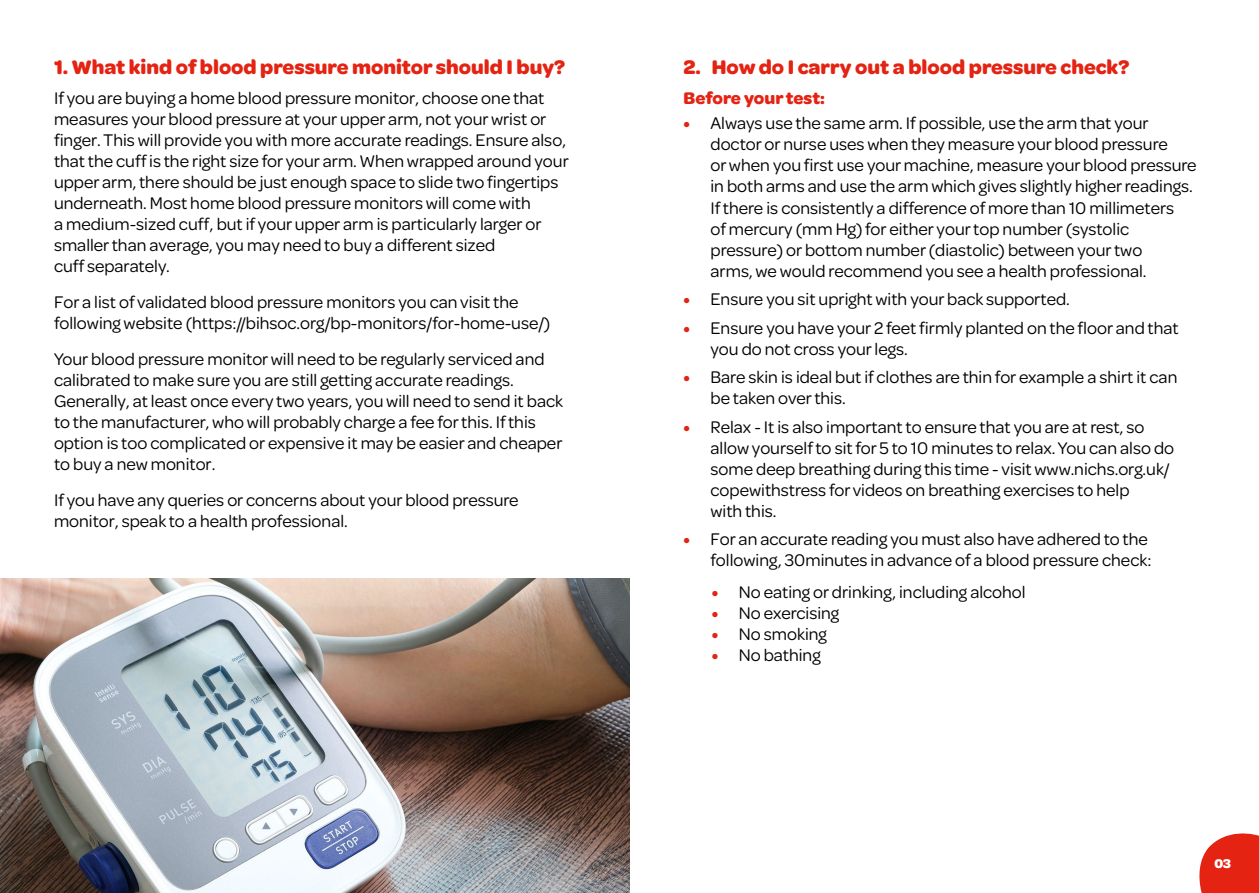
<style>
.page{position:relative;width:1259px;height:893px;background:#fff}
.page>*{position:absolute;margin:0;border:0;box-sizing:border-box;transform-origin:0 0}
.t1{font:700 21px "Omnes";color:#e42313}
.t2{font:18px/21px "Omnes";color:#000}
.t3{font:700 18px "Omnes";color:#e42313}
.t4{font:700 13.5px "Omnes";color:#fff}
.s1{font-weight:700;color:#e42313}
</style>
<div class="page">
<img style="left:0;top:578px;width:629px;height:315px">
<svg style="left:1199px;top:833px;width:60px;height:60px;background:#e73d2f"></svg>
<p class="t1" style="left:54px;top:52px;width:512px">1. What kind of blood pressure monitor should I buy?</p>
<p class="t2" style="left:54px;top:86px;width:516px">If you are buying a home blood pressure monitor, choose one that measures your blood pressure at your upper arm, not your wrist or finger. This will provide you with more accurate readings. Ensure also, that the cuff is the right size for your arm. When wrapped around your upper arm, there should be just enough space to slide two fingertips underneath. Most home blood pressure monitors will come with<br>a medium-sized cuff, but if your upper arm is particularly larger or smaller than average, you may need to buy a different sized<br>cuff separately.</p>
<p class="t2" style="left:54px;top:290px;width:498px">For a list of validated blood pressure monitors you can visit the following website (https://bihsoc.org/bp-monitors/for-home-use/)</p>
<p class="t2" style="left:54px;top:348px;width:510px">Your blood pressure monitor will need to be regularly serviced and calibrated to make sure you are still getting accurate readings.<br>Generally, at least once every two years, you will need to send it back to the manufacturer, who will probably charge a fee for this. If this option is too complicated or expensive it may be easier and cheaper to buy a new monitor.</p>
<p class="t2" style="left:54px;top:489px;width:466px">If you have any queries or concerns about your blood pressure monitor, speak to a health professional.</p>
<p class="t1" style="left:683px;top:52px;width:447px">2. How do I carry out a blood pressure check?</p>
<p class="t3" style="left:683px;top:85px;width:143px">Before your test:</p>
<p class="t2" style="left:710px;top:112px;width:487px;text-indent:-27px"><span class="s1">•</span> Always use the same arm. If possible, use the arm that your doctor or nurse uses when they measure your blood pressure<br>or when you first use your machine, measure your blood pressure in both arms and use the arm which gives slightly higher readings.<br>If there is consistently a difference of more than 10 millimeters<br>of mercury (mm Hg) for either your top number (systolic pressure) or bottom number (diastolic) between your two<br>arms, we would recommend you see a health professional.</p>
<p class="t2" style="left:683px;top:287px;width:388px"><span class="s1">•</span> Ensure you sit upright with your back supported.</p>
<p class="t2" style="left:710px;top:316px;width:469px;text-indent:-27px"><span class="s1">•</span> Ensure you have your 2 feet firmly planted on the floor and that you do not cross your legs.</p>
<p class="t2" style="left:710px;top:365px;width:468px;text-indent:-27px"><span class="s1">•</span> Bare skin is ideal but if clothes are thin for example a shirt it can be taken over this.</p>
<p class="t2" style="left:710px;top:415px;width:465px;text-indent:-27px"><span class="s1">•</span> Relax - It is also important to ensure that you are at rest, so allow yourself to sit for 5 to 10 minutes to relax. You can also do some deep breathing during this time - visit www.nichs.org.uk/ copewithstress for videos on breathing exercises to help<br>with this.</p>
<p class="t2" style="left:683px;top:528px;width:469px;text-align:right"><span class="s1">•</span> For an accurate reading you must also have adhered to the following, 30minutes in advance of a blood pressure check:</p>
<p class="t2" style="left:712px;top:580px;width:315px"><span class="s1">•</span> No eating or drinking, including alcohol</p>
<p class="t2" style="left:712px;top:601px;width:129px"><span class="s1">•</span> No exercising</p>
<p class="t2" style="left:712px;top:622px;width:117px"><span class="s1">•</span> No smoking</p>
<p class="t2" style="left:712px;top:643px;width:110px"><span class="s1">•</span> No bathing</p>
<p class="t4" style="left:1214px;top:853px;width:18px">03</p>
</div>
